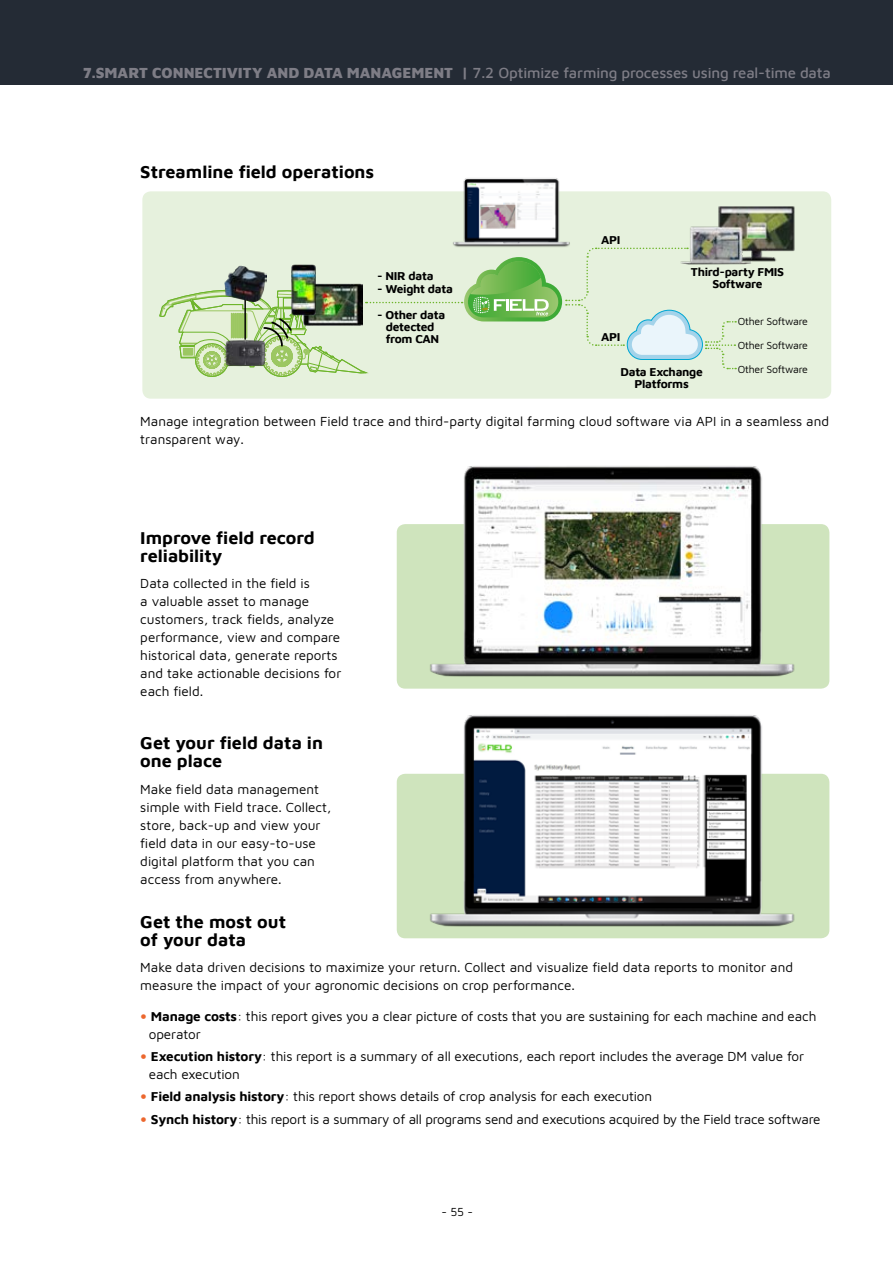
<style>
.page{position:relative;width:893px;height:1263px;background:#fff}
.page>*{position:absolute;margin:0;border:0;box-sizing:border-box;transform-origin:0 0}
.t1{font:700 18px/18px "Maven Pro";color:#000}
.t2{font:500 15px "Maven Pro";letter-spacing:-.01em;color:#7e7d86}
.t3{font:13.5px/18px "Maven Pro";color:#000}
.t4{font:13.5px "Maven Pro";letter-spacing:-.02em;color:#000}
.t5{font:700 12px/12px "Maven Pro";letter-spacing:-.025em;color:#000;text-align:center}
.t6{font:12px "Maven Pro";color:#000}
.t7{font:10.5px "Maven Pro";letter-spacing:-.025em;color:#000}
.s1{font-weight:900}
.s2{font-weight:800;color:#ec672e}
.s3{font-weight:700}
</style>
<div class="page">
<div style="left:0;top:0;width:893px;height:85px;background:#242b35"></div>
<div style="left:142px;top:191px;width:689px;height:208px;background:#e6f1dd;border-radius:9px"></div>
<img style="left:690px;top:206px;width:105px;height:58px">
<img style="left:442px;top:178px;width:132px;height:69px">
<svg style="left:159px;top:247px;width:577px;height:130px"></svg>
<img style="left:398px;top:466px;width:428px;height:223px">
<img style="left:398px;top:715px;width:428px;height:223px">
<p class="t2" style="left:83px;top:63px;width:750px"><span class="s1">7.SMART CONNECTIVITY AND DATA MANAGEMENT |</span> 7.2 Optimize farming processes using real-time data</p>
<h1 class="t1" style="left:140px;top:162px;width:235px">Streamline field operations</h1>
<p class="t5" style="left:377px;top:269px;width:58px">- NIR data</p>
<p class="t5" style="left:377px;top:282px;width:77px">- Weight data</p>
<p class="t5" style="left:377px;top:308px;width:69px">- Other data detected from CAN</p>
<p class="t5" style="left:601px;top:233px;width:21px">API</p>
<p class="t5" style="left:601px;top:330px;width:21px">API</p>
<p class="t5" style="left:691px;top:265px;width:95px">Third-party FMIS<br>Software</p>
<p class="t7" style="left:738px;top:314px;width:71px">Other Software</p>
<p class="t7" style="left:738px;top:338px;width:71px">Other Software</p>
<p class="t5" style="left:620px;top:365px;width:84px">Data Exchange</p>
<p class="t7" style="left:738px;top:362px;width:71px">Other Software</p>
<p class="t5" style="left:634px;top:377px;width:56px">Platforms</p>
<p class="t3" style="left:140px;top:411px;width:690px">Manage integration between Field trace and third-party digital farming cloud software via API in a seamless and transparent way.</p>
<h1 class="t1" style="left:140px;top:527px;width:176px">Improve field record reliability</h1>
<p class="t3" style="left:140px;top:574px;width:203px">Data collected in the field is<br>a valuable asset to manage customers, track fields, analyze performance, view and compare historical data, generate reports and take actionable decisions for each field.</p>
<h1 class="t1" style="left:140px;top:733px;width:184px">Get your field data in one place</h1>
<p class="t3" style="left:140px;top:779px;width:193px">Make field data management simple with Field trace. Collect, store, back-up and view your field data in our easy-to-use digital platform that you can access from anywhere.</p>
<h1 class="t1" style="left:140px;top:911px;width:147px">Get the most out of your data</h1>
<p class="t3" style="left:140px;top:958px;width:654px">Make data driven decisions to maximize your return. Collect and visualize field data reports to monitor and measure the impact of your agronomic decisions on crop performance.</p>
<p class="t3" style="left:149px;top:1006px;width:669px;text-indent:-9px"><span class="s2">•</span> <span class="s3">Manage costs</span>: this report gives you a clear picture of costs that you are sustaining for each machine and each operator</p>
<p class="t3" style="left:149px;top:1047px;width:657px;text-indent:-9px"><span class="s2">•</span> <span class="s3">Execution history</span>: this report is a summary of all executions, each report includes the average DM value for each execution</p>
<p class="t3" style="left:140px;top:1087px;width:513px"><span class="s2">•</span> <span class="s3">Field analysis history</span>: this report shows details of crop analysis for each execution</p>
<p class="t4" style="left:140px;top:1110px;width:682px"><span class="s2">•</span> <span class="s3">Synch history</span>: this report is a summary of all programs send and executions acquired by the Field trace software</p>
<p class="t6" style="left:441px;top:1203px;width:33px">- 55 -</p>
</div>
